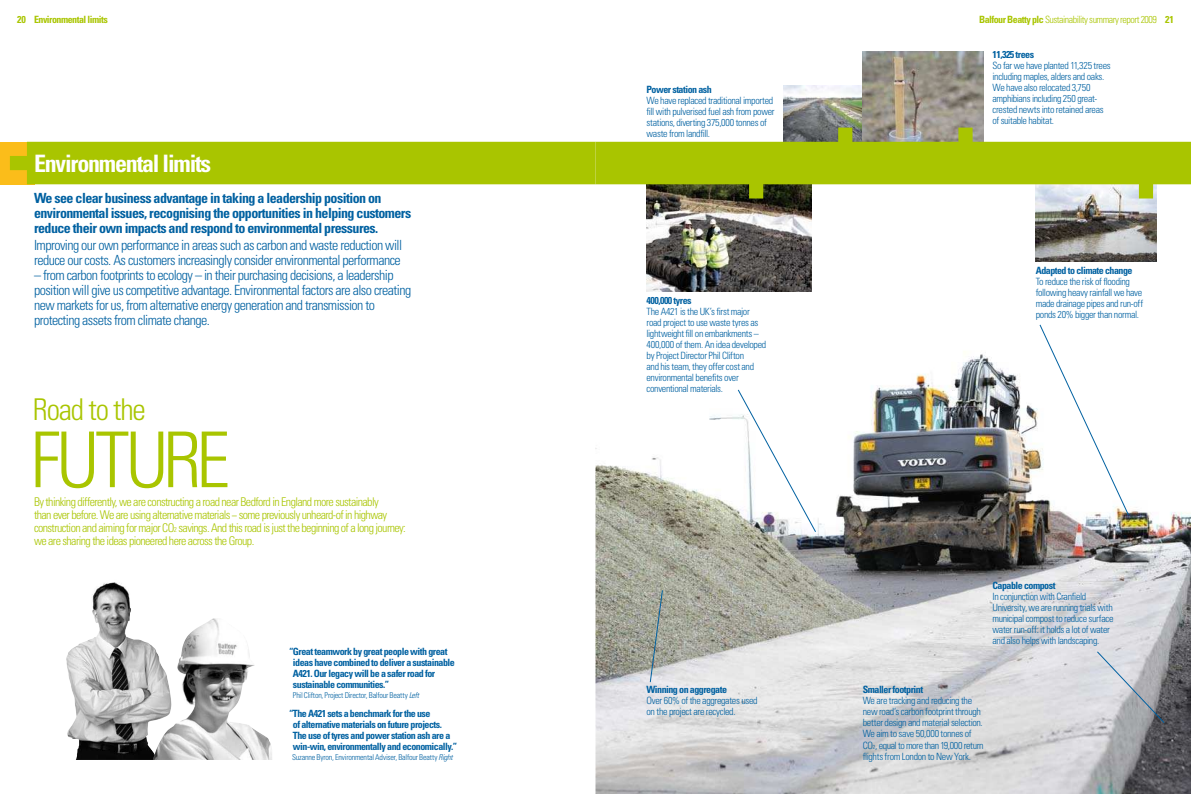
<style>
.page{position:relative;width:1191px;height:794px;background:#fff}
.page>*{position:absolute;margin:0;border:0;box-sizing:border-box;transform-origin:0 0}
.t1{font:300 condensed 77px "Univers LT Std";letter-spacing:-.05em;color:#a9c500}
.t2{font:300 condensed 30px "Univers LT Std";letter-spacing:-.04em;color:#a9c500}
.t3{font:700 condensed 24px "Univers LT Std";letter-spacing:-.05em;color:#fff}
.t4{font:300 condensed 14px/15px "Univers LT Std";letter-spacing:-.04em;color:#0061a1}
.t5{font:700 condensed 14px/15px "Univers LT Std";letter-spacing:-.04em;color:#0061a1}
.t6{font:300 condensed 12px/13px "Univers LT Std";letter-spacing:-.05em;color:#a9c500}
.t7{font:300 condensed 10px/11px "Univers LT Std";letter-spacing:-.035em;color:#0061a1}
.t8{font:700 condensed 10px/11px "Univers LT Std";letter-spacing:-.05em;color:#0061a1}
.t9{font:300 condensed 10px "Univers LT Std";letter-spacing:-.05em;color:#a9c500}
.t10{font:700 condensed 10px "Univers LT Std";letter-spacing:-.05em;color:#a9c500}
.t11{font:300 condensed 8px "Univers LT Std";letter-spacing:-.02em;color:#0061a1}
.s1{font-weight:700}
.s2{font-size:7px}
.s3{font-style:italic}
.s4{font-size:5.8px}
</style>
<div class="page">
<img style="left:595px;top:351px;width:595px;height:443px">
<svg style="left:737px;top:388px;width:80px;height:145px"></svg>
<img style="left:647px;top:198px;width:164px;height:93px">
<img style="left:1035px;top:198px;width:122px;height:63px">
<img style="left:784px;top:85px;width:78px;height:43px">
<img style="left:862px;top:51px;width:122px;height:77px">
<svg style="left:595px;top:128px;width:596px;height:70px;fill:#a9c500"></svg>
<div style="left:0;top:142px;width:34px;height:42px;background:#fbbd1a"></div>
<div style="left:10px;top:142px;width:585px;height:42px;background:#a9c500"></div>
<img style="left:66px;top:582px;width:87px;height:178px">
<img style="left:153px;top:618px;width:119px;height:142px">
<svg style="left:1096px;top:650px;width:69px;height:74px;background:#b9bbc1"></svg>
<svg style="left:1038px;top:324px;width:91px;height:192px"></svg>
<svg style="left:649px;top:589px;width:14px;height:94px"></svg>
<p class="t10" style="left:17px;top:15px;width:92px">20 Environmental limits</p>
<p class="t9" style="left:979px;top:15px;width:196px"><span class="s1">Balfour Beatty plc</span> Sustainability summary report 2009 <span class="s1">21</span></p>
<h3 class="t3" style="left:34px;top:154px;width:179px">Environmental limits</h3>
<h3 class="t5" style="left:34px;top:192px;width:379px">We see clear business advantage in taking a leadership position on environmental issues, recognising the opportunities in helping customers reduce their own impacts and respond to environmental pressures.</h3>
<h3 class="t4" style="left:34px;top:238px;width:370px">Improving our own performance in areas such as carbon and waste reduction will reduce our costs. As customers increasingly consider environmental performance</h3>
<p class="t4" style="left:34px;top:268px;width:379px">– from carbon footprints to ecology – in their purchasing decisions, a leadership position will give us competitive advantage. Environmental factors are also creating new markets for us, from alternative energy generation and transmission to protecting assets from climate change.</p>
<h2 class="t2" style="left:33px;top:397px;width:114px">Road to the</h2>
<h1 class="t1" style="left:30px;top:428px;width:201px">FUTURE</h1>
<p class="t6" style="left:34px;top:496px;width:373px">By thinking differently, we are constructing a road near Bedford in England more sustainably<br>than ever before. We are using alternative materials − some previously unheard-of in highway construction and aiming for major CO<span class="s2">2</span> savings. And this road is just the beginning of a long journey: we are sharing the ideas pioneered here across the Group.</p>
<p class="t8" style="left:293px;top:646px;width:163px;text-indent:-4px">“ Great teamwork by great people with great ideas have combined to deliver a sustainable A421. Our legacy will be a safer road for sustainable communities.”</p>
<p class="t11" style="left:293px;top:692px;width:128px">Phil Clifton, Project Director, Balfour Beatty <span class="s3">Left</span></p>
<p class="t8" style="left:293px;top:708px;width:166px;text-indent:-4px">“ The A421 sets a benchmark for the use<br>of alternative materials on future projects.<br>The use of tyres and power station ash are a win-win, environmentally and economically.”</p>
<p class="t11" style="left:292px;top:754px;width:162px">Suzanne Byron, Environmental Adviser, Balfour Beatty <span class="s3">Right</span></p>
<p class="t8" style="left:646px;top:85px;width:67px">Power station ash</p>
<p class="t7" style="left:646px;top:96px;width:130px">We have replaced traditional imported fill with pulverised fuel ash from power stations, diverting 375,000 tonnes of waste from landfill.</p>
<p class="t8" style="left:646px;top:296px;width:47px">400,000 tyres</p>
<p class="t7" style="left:646px;top:307px;width:121px">The A421 is the UK’s first major road project to use waste tyres as lightweight fill on embankments –<br>400,000 of them. An idea developed by Project Director Phil Clifton<br>and his team, they offer cost and environmental benefits over conventional materials.</p>
<p class="t8" style="left:646px;top:685px;width:82px">Winning on aggregate</p>
<p class="t7" style="left:646px;top:696px;width:113px">Over 60% of the aggregates used on the project are recycled.</p>
<p class="t8" style="left:992px;top:50px;width:43px">11,325 trees</p>
<p class="t7" style="left:992px;top:61px;width:120px">So far we have planted 11,325 trees including maples, alders and oaks.<br>We have also relocated 3,750 amphibians including 250 great&shy;crested newts into retained areas of suitable habitat.</p>
<p class="t8" style="left:1035px;top:265px;width:98px">Adapted to climate change</p>
<p class="t7" style="left:1035px;top:276px;width:109px">To reduce the risk of flooding following heavy rainfall we have made drainage pipes and run-off ponds 20% bigger than normal.</p>
<p class="t8" style="left:992px;top:581px;width:64px">Capable compost</p>
<p class="t7" style="left:992px;top:592px;width:123px">In conjunction with Cranfield University, we are running trials with municipal compost to reduce surface water run-off: it holds a lot of water and also helps with landscaping.</p>
<p class="t8" style="left:862px;top:685px;width:62px">Smaller footprint</p>
<p class="t7" style="left:862px;top:696px;width:122px">We are tracking and reducing the new road’s carbon footprint through better design and material selection.<br>We aim to save 50,000 tonnes of CO<span class="s4">2</span>, equal to more than 19,000 return flights from London to New York.</p>
</div>
